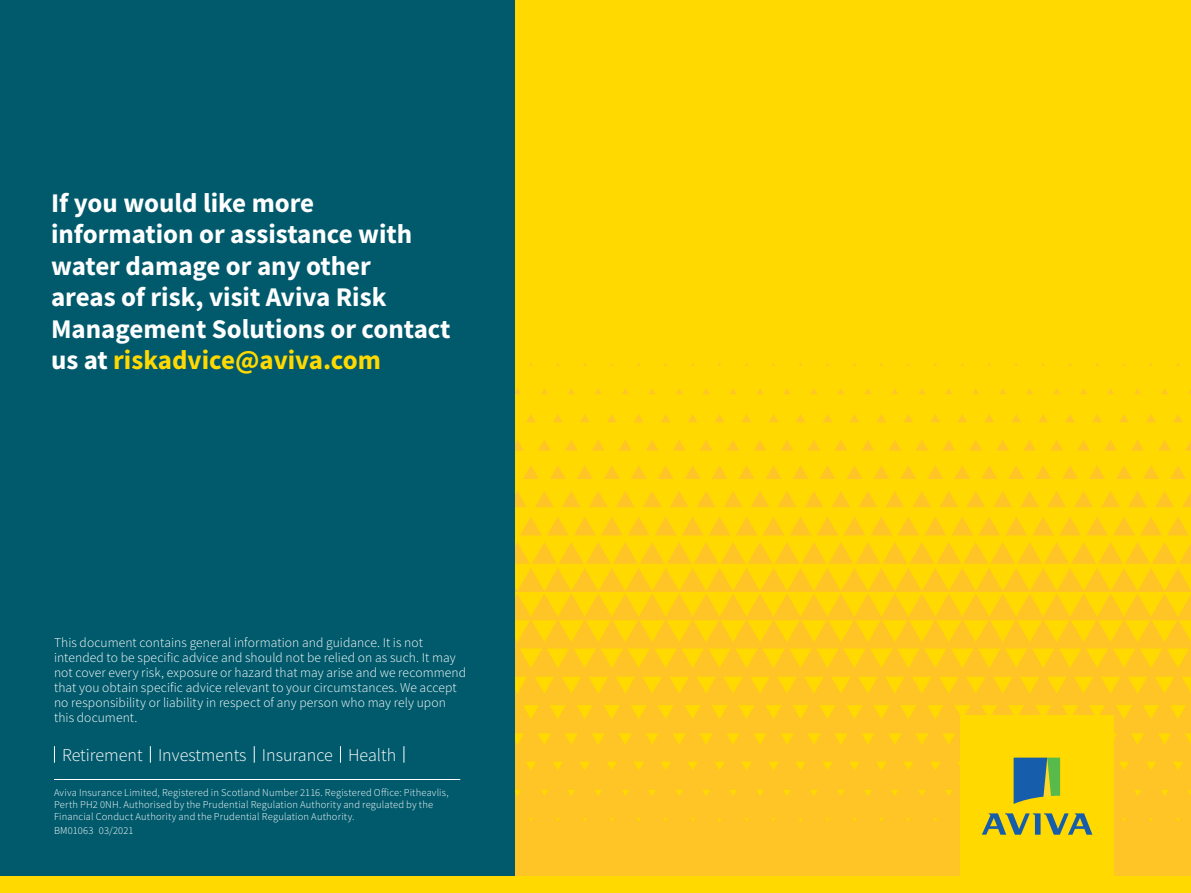
<style>
.page{position:relative;width:1191px;height:893px;background:#fff}
.page>*{position:absolute;margin:0;border:0;box-sizing:border-box;transform-origin:0 0}
.t1{font:700 27px/31.5px "Source Sans Pro";color:#fff}
.t2{font:300 18px "Source Sans Pro";color:#fff}
.t3{font:300 13.5px/15px "Source Sans Pro";letter-spacing:.005em;color:#fff}
.t4{font:300 10.5px/12px "Source Sans Pro";letter-spacing:.015em;color:#fff}
.s1{color:#ffd900}
</style>
<div class="page">
<div style="left:514px;top:0;width:677px;height:893px;background:#ffd900"></div>
<svg style="left:514px;top:388px;width:7px;height:6px"></svg>
<svg style="left:541px;top:388px;width:7px;height:6px"></svg>
<svg style="left:568px;top:388px;width:7px;height:6px"></svg>
<svg style="left:595px;top:388px;width:7px;height:6px"></svg>
<svg style="left:622px;top:388px;width:6px;height:6px"></svg>
<svg style="left:649px;top:388px;width:6px;height:6px"></svg>
<svg style="left:676px;top:388px;width:6px;height:6px"></svg>
<svg style="left:703px;top:388px;width:6px;height:6px"></svg>
<svg style="left:730px;top:389px;width:6px;height:5px"></svg>
<svg style="left:757px;top:389px;width:6px;height:5px"></svg>
<svg style="left:784px;top:389px;width:6px;height:5px"></svg>
<svg style="left:811px;top:389px;width:6px;height:5px"></svg>
<svg style="left:838px;top:389px;width:6px;height:5px"></svg>
<svg style="left:865px;top:389px;width:6px;height:5px"></svg>
<svg style="left:892px;top:389px;width:6px;height:5px"></svg>
<svg style="left:526px;top:414px;width:9px;height:8px"></svg>
<svg style="left:553px;top:414px;width:9px;height:8px"></svg>
<svg style="left:580px;top:414px;width:9px;height:8px"></svg>
<svg style="left:607px;top:414px;width:9px;height:8px"></svg>
<svg style="left:634px;top:414px;width:9px;height:8px"></svg>
<svg style="left:661px;top:414px;width:9px;height:8px"></svg>
<svg style="left:688px;top:414px;width:9px;height:8px"></svg>
<svg style="left:715px;top:414px;width:9px;height:8px"></svg>
<svg style="left:742px;top:414px;width:9px;height:8px"></svg>
<svg style="left:769px;top:414px;width:9px;height:8px"></svg>
<svg style="left:796px;top:414px;width:9px;height:8px"></svg>
<svg style="left:823px;top:414px;width:9px;height:8px"></svg>
<svg style="left:850px;top:414px;width:9px;height:8px"></svg>
<svg style="left:877px;top:414px;width:9px;height:8px"></svg>
<svg style="left:904px;top:414px;width:9px;height:8px"></svg>
<svg style="left:514px;top:439px;width:10px;height:12px"></svg>
<svg style="left:538px;top:440px;width:13px;height:11px"></svg>
<svg style="left:565px;top:440px;width:13px;height:11px"></svg>
<svg style="left:592px;top:440px;width:13px;height:11px"></svg>
<svg style="left:619px;top:440px;width:12px;height:11px"></svg>
<svg style="left:646px;top:440px;width:12px;height:11px"></svg>
<svg style="left:673px;top:440px;width:12px;height:11px"></svg>
<svg style="left:700px;top:440px;width:12px;height:11px"></svg>
<svg style="left:727px;top:440px;width:12px;height:11px"></svg>
<svg style="left:754px;top:440px;width:12px;height:11px"></svg>
<svg style="left:781px;top:440px;width:12px;height:11px"></svg>
<svg style="left:808px;top:440px;width:12px;height:11px"></svg>
<svg style="left:835px;top:440px;width:12px;height:11px"></svg>
<svg style="left:862px;top:440px;width:12px;height:11px"></svg>
<svg style="left:889px;top:440px;width:12px;height:11px"></svg>
<svg style="left:523px;top:465px;width:16px;height:14px"></svg>
<svg style="left:550px;top:465px;width:16px;height:14px"></svg>
<svg style="left:577px;top:465px;width:16px;height:14px"></svg>
<svg style="left:604px;top:465px;width:16px;height:14px"></svg>
<svg style="left:631px;top:465px;width:15px;height:14px"></svg>
<svg style="left:658px;top:465px;width:15px;height:14px"></svg>
<svg style="left:685px;top:465px;width:15px;height:14px"></svg>
<svg style="left:712px;top:465px;width:15px;height:14px"></svg>
<svg style="left:739px;top:465px;width:15px;height:14px"></svg>
<svg style="left:766px;top:465px;width:15px;height:14px"></svg>
<svg style="left:793px;top:465px;width:15px;height:14px"></svg>
<svg style="left:820px;top:465px;width:15px;height:14px"></svg>
<svg style="left:847px;top:465px;width:15px;height:14px"></svg>
<svg style="left:873px;top:465px;width:16px;height:14px"></svg>
<svg style="left:927px;top:465px;width:16px;height:14px"></svg>
<svg style="left:514px;top:491px;width:13px;height:16px"></svg>
<svg style="left:535px;top:491px;width:19px;height:16px"></svg>
<svg style="left:562px;top:491px;width:19px;height:16px"></svg>
<svg style="left:589px;top:491px;width:18px;height:16px"></svg>
<svg style="left:616px;top:491px;width:18px;height:16px"></svg>
<svg style="left:643px;top:491px;width:18px;height:16px"></svg>
<svg style="left:670px;top:491px;width:18px;height:16px"></svg>
<svg style="left:697px;top:491px;width:18px;height:16px"></svg>
<svg style="left:724px;top:491px;width:18px;height:16px"></svg>
<svg style="left:751px;top:491px;width:18px;height:16px"></svg>
<svg style="left:778px;top:491px;width:18px;height:16px"></svg>
<svg style="left:805px;top:491px;width:18px;height:16px"></svg>
<svg style="left:832px;top:491px;width:18px;height:16px"></svg>
<svg style="left:859px;top:491px;width:18px;height:16px"></svg>
<svg style="left:886px;top:491px;width:18px;height:16px"></svg>
<svg style="left:913px;top:491px;width:18px;height:16px"></svg>
<svg style="left:514px;top:516px;width:270px;height:20px"></svg>
<svg style="left:919px;top:388px;width:6px;height:6px"></svg>
<svg style="left:946px;top:388px;width:6px;height:6px"></svg>
<svg style="left:972px;top:388px;width:7px;height:6px"></svg>
<svg style="left:999px;top:388px;width:7px;height:6px"></svg>
<svg style="left:1026px;top:388px;width:7px;height:6px"></svg>
<svg style="left:1053px;top:388px;width:7px;height:6px"></svg>
<svg style="left:1080px;top:388px;width:7px;height:6px"></svg>
<svg style="left:1107px;top:388px;width:7px;height:6px"></svg>
<svg style="left:1134px;top:388px;width:7px;height:6px"></svg>
<svg style="left:1161px;top:388px;width:7px;height:6px"></svg>
<svg style="left:931px;top:414px;width:9px;height:8px"></svg>
<svg style="left:958px;top:414px;width:9px;height:8px"></svg>
<svg style="left:985px;top:414px;width:9px;height:8px"></svg>
<svg style="left:1012px;top:414px;width:9px;height:8px"></svg>
<svg style="left:1039px;top:414px;width:9px;height:8px"></svg>
<svg style="left:1066px;top:414px;width:9px;height:8px"></svg>
<svg style="left:1092px;top:414px;width:10px;height:8px"></svg>
<svg style="left:1119px;top:414px;width:10px;height:8px"></svg>
<svg style="left:1146px;top:414px;width:10px;height:8px"></svg>
<svg style="left:1173px;top:414px;width:9px;height:8px"></svg>
<svg style="left:916px;top:440px;width:12px;height:11px"></svg>
<svg style="left:942px;top:440px;width:13px;height:11px"></svg>
<svg style="left:969px;top:440px;width:13px;height:11px"></svg>
<svg style="left:996px;top:440px;width:13px;height:11px"></svg>
<svg style="left:1023px;top:440px;width:13px;height:11px"></svg>
<svg style="left:1050px;top:440px;width:13px;height:11px"></svg>
<svg style="left:1077px;top:440px;width:13px;height:11px"></svg>
<svg style="left:1104px;top:440px;width:13px;height:11px"></svg>
<svg style="left:1131px;top:440px;width:13px;height:11px"></svg>
<svg style="left:1158px;top:440px;width:13px;height:11px"></svg>
<svg style="left:1185px;top:441px;width:6px;height:10px"></svg>
<svg style="left:900px;top:465px;width:16px;height:14px"></svg>
<svg style="left:954px;top:465px;width:16px;height:14px"></svg>
<svg style="left:981px;top:465px;width:16px;height:14px"></svg>
<svg style="left:1008px;top:465px;width:16px;height:14px"></svg>
<svg style="left:1035px;top:465px;width:16px;height:14px"></svg>
<svg style="left:1062px;top:465px;width:16px;height:14px"></svg>
<svg style="left:1089px;top:465px;width:16px;height:14px"></svg>
<svg style="left:1116px;top:465px;width:16px;height:14px"></svg>
<svg style="left:1143px;top:466px;width:16px;height:13px"></svg>
<svg style="left:1170px;top:466px;width:16px;height:13px"></svg>
<svg style="left:940px;top:491px;width:18px;height:16px"></svg>
<svg style="left:967px;top:491px;width:18px;height:16px"></svg>
<svg style="left:993px;top:491px;width:19px;height:16px"></svg>
<svg style="left:1020px;top:491px;width:19px;height:16px"></svg>
<svg style="left:1047px;top:491px;width:19px;height:16px"></svg>
<svg style="left:1074px;top:491px;width:19px;height:16px"></svg>
<svg style="left:1101px;top:491px;width:19px;height:16px"></svg>
<svg style="left:1128px;top:491px;width:19px;height:16px"></svg>
<svg style="left:1155px;top:491px;width:19px;height:16px"></svg>
<svg style="left:1182px;top:492px;width:9px;height:15px"></svg>
<svg style="left:790px;top:517px;width:264px;height:18px"></svg>
<svg style="left:1059px;top:517px;width:130px;height:18px"></svg>
<svg style="left:514px;top:542px;width:677px;height:50px"></svg>
<svg style="left:514px;top:593px;width:677px;height:283px;fill:#ffc527"></svg>
<div style="left:0;top:0;width:514px;height:893px;background:#005a6c"></div>
<div style="left:0;top:877px;width:1191px;height:16px;background:#ffd900"></div>
<div style="left:960px;top:715px;width:154px;height:162px;background:#ffd900"></div>
<svg style="left:1013px;top:758px;width:47px;height:46px;background:#518778"></svg>
<svg style="left:982px;top:813px;width:110px;height:22px"></svg>
<hr style="left:54px;top:779px;width:406px;height:1px;background:#fff">
<svg style="left:54px;top:746px;width:1px;height:17px"></svg>
<svg style="left:150px;top:746px;width:1px;height:17px"></svg>
<svg style="left:254px;top:746px;width:1px;height:17px"></svg>
<svg style="left:340px;top:746px;width:1px;height:17px"></svg>
<svg style="left:403px;top:746px;width:1px;height:17px"></svg>
<h1 class="t1" style="left:51px;top:186px;width:401px">If you would like more information or assistance with water damage or any other<br>areas of risk, visit Aviva Risk<br>Management Solutions or contact us at <span class="s1">riskadvice@aviva.com</span></h1>
<p class="t3" style="left:54px;top:635px;width:414px">This document contains general information and guidance. It is not intended to be specific advice and should not be relied on as such. It may not cover every risk, exposure or hazard that may arise and we recommend that you obtain specific advice relevant to your circumstances. We accept no responsibility or liability in respect of any person who may rely upon this document.</p>
<h2 class="t2" style="left:62px;top:744px;width:336px">Retirement Investments Insurance Health</h2>
<p class="t4" style="left:54px;top:786px;width:396px">Aviva Insurance Limited, Registered in Scotland Number 2116. Registered Office: Pitheavlis,<br>Perth PH2 0NH. Authorised by the Prudential Regulation Authority and regulated by the<br>Financial Conduct Authority and the Prudential Regulation Authority.</p>
<p class="t4" style="left:54px;top:825px;width:81px">BM01063 03/2021</p>
</div>
